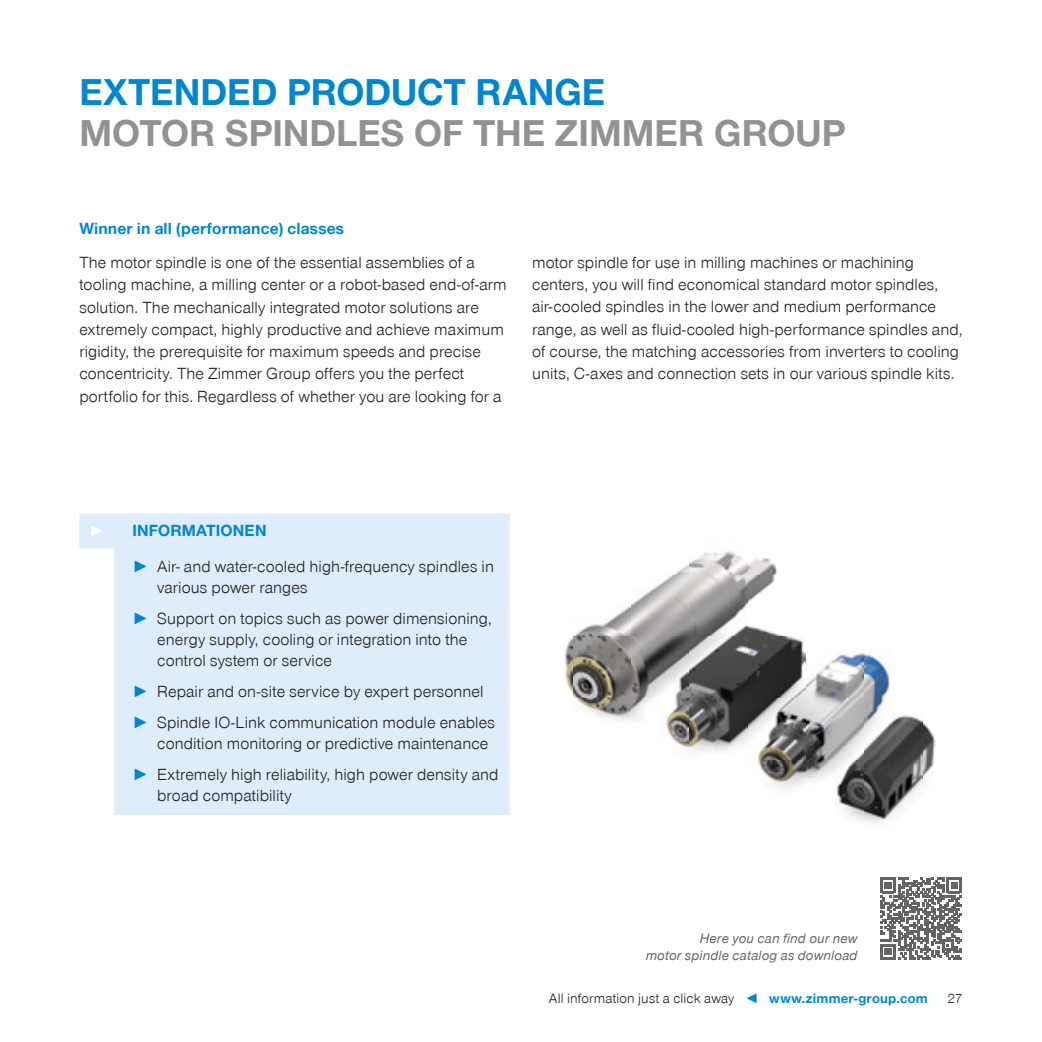
<style>
.page{position:relative;width:1042px;height:1042px;background:#fff}
.page>*{position:absolute;margin:0;border:0;box-sizing:border-box;transform-origin:0 0}
.t1{font:700 38.5px "Zimmer Group Sans Global";color:#939292}
.t2{font:700 38.5px "Zimmer Group Sans Global";color:#0086ce}
.t3{font:300 16.62px/22.2px "Zimmer Group Sans Global";letter-spacing:.005em;color:#1d1d1b}
.t4{font:700 16.62px "Zimmer Group Sans Global";letter-spacing:.01em;color:#0086ce}
.t5{font:300 14px "Zimmer Group Sans Global";letter-spacing:.01em;color:#1d1d1b}
.t6{font:italic 14px/16.8px "Zimmer Group Sans Global";letter-spacing:.01em;color:#646463;text-align:right}
.s1{font-weight:700;color:#0086ce}
</style>
<div class="page">
<img style="left:565px;top:551px;width:397px;height:327px">
<svg style="left:79px;top:513px;width:431px;height:302px;background:#e1edfa"></svg>
<div style="left:80px;top:514px;width:33px;height:34px;background:#dfecfa"></div>
<svg style="left:91px;top:525px;width:11px;height:11px"></svg>
<svg style="left:880px;top:878px;width:82px;height:81px"></svg>
<h1 class="t2" style="left:79px;top:69px;width:527px">EXTENDED PRODUCT RANGE</h1>
<h1 class="t1" style="left:79px;top:110px;width:768px">MOTOR SPINDLES OF THE ZIMMER GROUP</h1>
<p class="t4" style="left:79px;top:219px;width:266px">Winner in all (performance) classes</p>
<p class="t3" style="left:79px;top:251px;width:429px">The motor spindle is one of the essential assemblies of a tooling machine, a milling center or a robot-based end-of-arm solution. The mechanically integrated motor solutions are extremely compact, highly productive and achieve maximum rigidity, the prerequisite for maximum speeds and precise concentricity. The Zimmer Group offers you the perfect portfolio for this. Regardless of whether you are looking for a</p>
<p class="t3" style="left:532px;top:251px;width:432px">motor spindle for use in milling machines or machining centers, you will find economical standard motor spindles, air-cooled spindles in the lower and medium performance range, as well as fluid-cooled high-performance spindles and, of course, the matching accessories from inverters to cooling units, C-axes and connection sets in our various spindle kits.</p>
<p class="t3" style="left:132px;top:513px;width:363px;line-height:35.4px"><span class="s1">INFORMATIONEN<br>►</span> Air- and water-cooled high-frequency spindles in</p>
<p class="t3" style="left:132px;top:571px;width:361px;line-height:31px;text-indent:25px">various power ranges<br><span class="s1">►</span> Support on topics such as power dimensioning,</p>
<p class="t3" style="left:157px;top:628px;width:311px;line-height:21px">energy supply, cooling or integration into the control system or service</p>
<p class="t3" style="left:132px;top:675px;width:364px;line-height:31px"><span class="s1">►</span> Repair and on-site service by expert personnel <span class="s1">►</span> Spindle IO-Link communication module enables</p>
<p class="t3" style="left:132px;top:727px;width:368px;line-height:31px;text-indent:25px">condition monitoring or predictive maintenance <span class="s1">►</span> Extremely high reliability, high power density and</p>
<p class="t3" style="left:157px;top:783px;width:136px">broad compatibility</p>
<p class="t6" style="left:646px;top:930px;width:213px">Here you can find our new<br>motor spindle catalog as download</p>
<p class="t5" style="left:549px;top:990px;width:380px">All information just a click away <span class="s1">◄ www.zimmer-group.com</span></p>
<p class="t5" style="left:947px;top:990px;width:17px">27</p>
</div>
